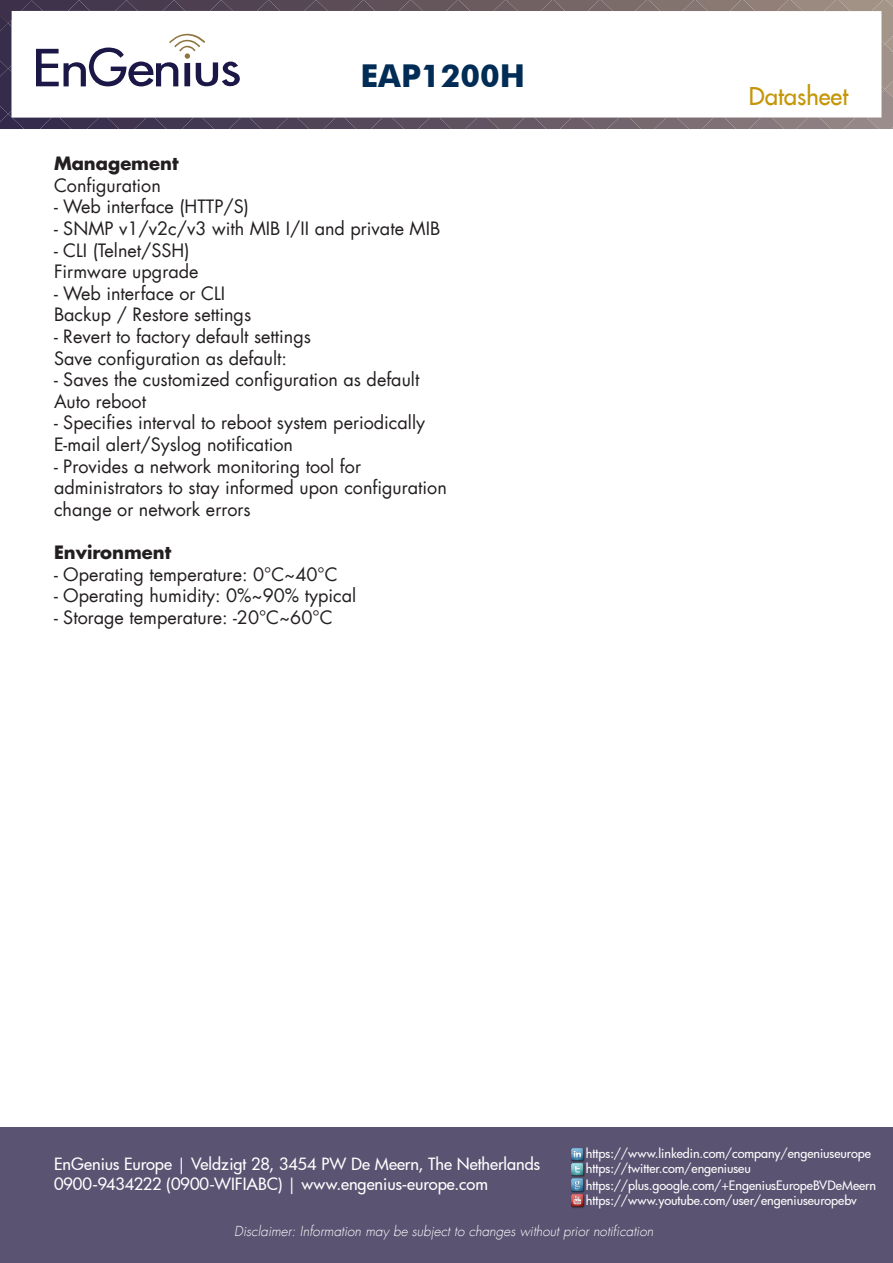
<style>
.page{position:relative;width:893px;height:1263px;background:#fff}
.page>*{position:absolute;margin:0;border:0;box-sizing:border-box;transform-origin:0 0}
.t1{font:700 31.5px "Futura BT";color:#002c55}
.t2{font:24px "Futura LT";color:#c49608}
.t3{font:18px/21.6px "Futura LT";color:#231f20}
.t4{font:700 18px "Futura LT";color:#231f20}
.t5{font:500 16.5px/19.8px "Futura";letter-spacing:-.005em;color:#fff}
.t6{font:italic 300 13.5px "Futura LT";color:#fff}
.t7{font:500 12.75px/15.6px "Futura";letter-spacing:-.005em;color:#fff}
</style>
<div class="page">
<svg style="left:0;top:0;width:893px;height:129px"></svg>
<div style="left:0;top:1127px;width:893px;height:136px;background:#5a5372"></div>
<img style="left:571px;top:1178px;width:14px;height:15px">
<div style="left:571px;top:1148px;width:15px;height:15px;background:#231f20;opacity:.52"></div>
<div style="left:571px;top:1163px;width:15px;height:15px;background:#231f20;opacity:.52"></div>
<div style="left:571px;top:1194px;width:15px;height:15px;background:#231f20;opacity:.52"></div>
<p class="t1" style="left:360px;top:56px;width:166px">EAP1200H</p>
<p class="t4" style="left:54px;top:151px;width:126px">Management</p>
<p class="t3" style="left:54px;top:175px;width:108px">Configuration</p>
<p class="t3" style="left:54px;top:196px;width:196px">- Web interface (HTTP/S)</p>
<p class="t3" style="left:54px;top:218px;width:388px">- SNMP v1/v2c/v3 with MIB I/II and private MIB</p>
<p class="t3" style="left:54px;top:239px;width:137px">- CLI (Telnet/SSH)</p>
<p class="t3" style="left:54px;top:261px;width:146px">Firmware upgrade</p>
<p class="t3" style="left:54px;top:283px;width:173px">- Web interface or CLI</p>
<p class="t3" style="left:54px;top:304px;width:199px">Backup / Restore settings</p>
<p class="t3" style="left:54px;top:326px;width:259px">- Revert to factory default settings</p>
<p class="t3" style="left:54px;top:347px;width:235px">Save configuration as default:</p>
<p class="t3" style="left:54px;top:369px;width:367px">- Saves the customized configuration as default</p>
<p class="t3" style="left:54px;top:391px;width:94px">Auto reboot</p>
<p class="t3" style="left:54px;top:412px;width:373px">- Specifies interval to reboot system periodically</p>
<p class="t3" style="left:54px;top:434px;width:241px">E-mail alert/Syslog notification</p>
<p class="t3" style="left:54px;top:455px;width:309px">- Provides a network monitoring tool for</p>
<p class="t3" style="left:54px;top:477px;width:394px">administrators to stay informed upon configuration change or network errors</p>
<p class="t4" style="left:54px;top:540px;width:119px">Environment</p>
<p class="t3" style="left:54px;top:563px;width:285px">- Operating temperature: 0°C~40°C</p>
<p class="t3" style="left:54px;top:585px;width:304px">- Operating humidity: 0%~90% typical</p>
<p class="t3" style="left:54px;top:607px;width:280px">- Storage temperature: ‐20°C~60°C</p>
<h2 class="t2" style="left:749px;top:81px;width:101px">Datasheet</h2>
<p class="t7" style="left:586px;top:1145px;width:287px">https://www.linkedin.com/company/engeniuseurope</p>
<p class="t7" style="left:586px;top:1177px;width:292px">https://plus.google.com/+EngeniusEuropeBVDeMeern https://www.youtube.com/user/engeniuseuropebv</p>
<p class="t5" style="left:54px;top:1154px;width:488px">EnGenius Europe | Veldzigt 28, 3454 PW De Meern, The Netherlands<br>0900-9434222 (0900-WIFIABC) | www.engenius-europe.com</p>
<p class="t6" style="left:234px;top:1223px;width:421px">Disclaimer: Information may be subject to changes without prior notification</p>
<p class="t7" style="left:586px;top:1160px;width:166px">https://twitter.com/engeniuseu</p>
</div>
